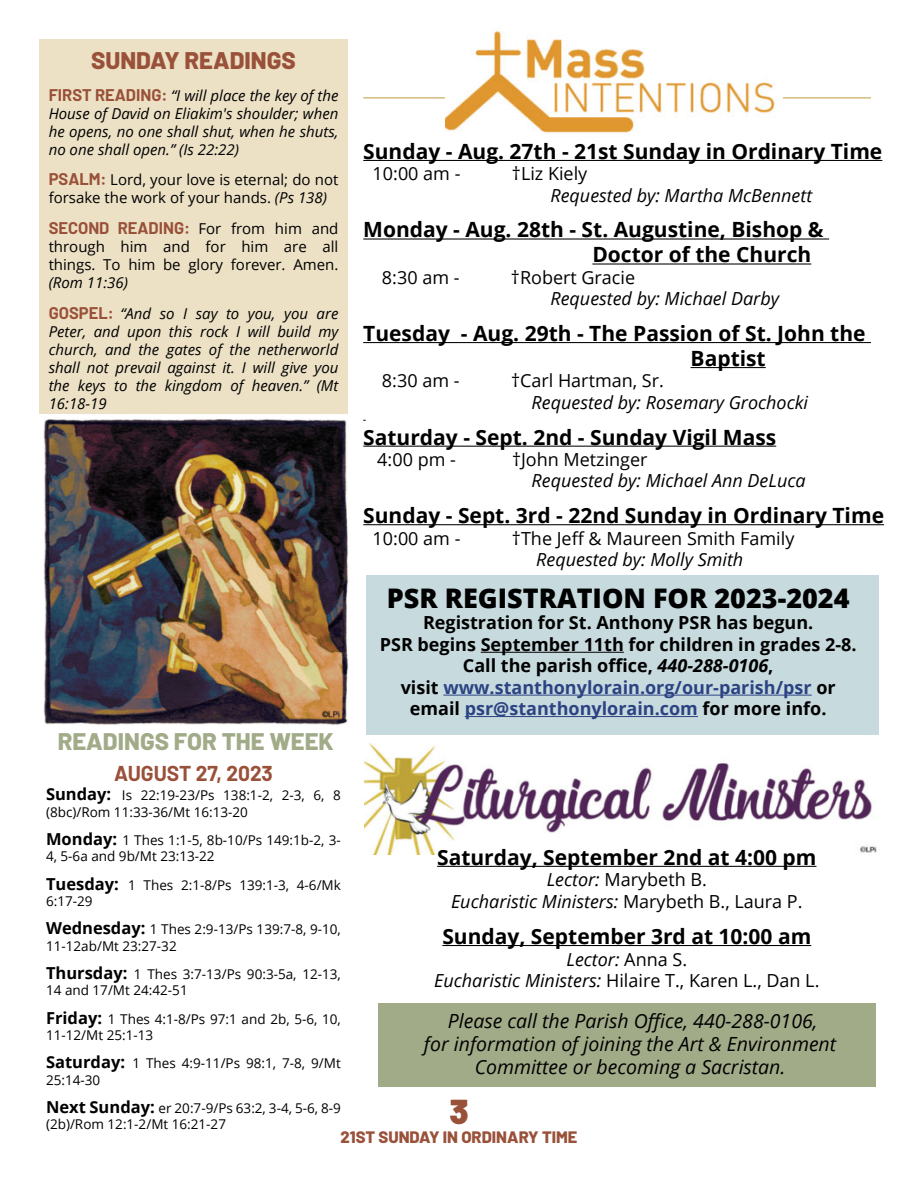
<style>
.page{position:relative;width:918px;height:1188px;background:#fff}
.page>*{position:absolute;margin:0;border:0;box-sizing:border-box;transform-origin:0 0}
.Page_Number_b99f8d7e{font:900 34.5px "Barlow";color:#995139}
.Body_Text_71a0c64b-7{font:800 27px "Open Sans";color:#000}
.Header_1_226b8279-a2{font:800 24px "Barlow";color:#a1ab88}
.Header_2_89fada6e-30{font:800 24px "Barlow";color:#995139}
.Body_Text_-_Bold_fd2{font:700 21px "Fkljcr Open Sans";color:#000}
.Body_Text_71a0c64b-7-2{font:700 21px "Fkljcr Open Sans";color:#000}
.Subheader_1_74b3513d{font:700 21px "Gtkvtl Barlow";color:#995139}
.Body_Text_71a0c64b-7-3{font:italic 19.5px/23.2px "Open Sans";color:#000;text-align:center}
.Body_Text_-_Bold_fd2-2{font:italic 18px "Open Sans";color:#000}
.Body_Text_-_Bold_fd2-3{font:18px "Open Sans";color:#000}
.Body_Text_71a0c64b-7-4{font:700 18px/21.5px "Fkljcr Open Sans";color:#000;text-align:center}
.Body_Text_71a0c64b-7-5{font:700 18px "Fkljcr Open Sans";color:#2c4383}
.Body_Text_71a0c64b-7-6{font:18px "Open Sans";color:#000}
.Body_Text_71a0c64b-7-7{font:italic 18px "Open Sans";color:#000}
.Subheader_1_74b3513d-2{font:700 16.5px "Dmhsxs Barlow";color:#995139}
.Page_Footer_1018239f{font:800 16.5px "Barlow";color:#995139}
.Subheader_1_74b3513d-3{font:italic 15px/18px "Open Sans";color:#000;text-align:justify}
.Subheader_1_74b3513d-4{font:15px/18px "Open Sans";color:#000}
.Body_Text_-_Bold_fd2-4{font:13.5px/16px "Open Sans";color:#000}
.s1{font-family:"Dmhsxs Barlow";font-weight:700;font-style:normal;font-size:16.5px;color:#995139}
.s2{font-family:"Dmhsxs Barlow";font-weight:700;font-size:16.5px;color:#995139}
.s3{font-style:italic}
.s4{font-family:"Open Sans";font-weight:400;font-size:15px;color:#000}
.s5{font-family:"Gtkvtl Barlow";font-weight:700;font-style:normal;font-size:16.5px;color:#995139}
.s6{font-family:"Lckbqx Open Sans"}
.s7{font-family:"Open Sans";font-style:italic}
.s8{color:#000}
.s9{font-family:"Fkljcr Open Sans";font-weight:700;font-size:16.5px}
.s10{font-style:normal}
</style>
<div class="page">
<div style="left:379px;top:1003px;width:497px;height:84px;background:#a1ab88"></div>
<div style="left:366px;top:576px;width:513px;height:159px;background:#c7dade"></div>
<img style="left:365px;top:744px;width:512px;height:111px">
<div style="left:39px;top:39px;width:309px;height:378px;background:#ece0c5"></div>
<img style="left:39px;top:415px;width:310px;height:310px">
<hr style="left:437px;top:866px;width:379px;height:1px;background:#000">
<hr style="left:442px;top:945px;width:369px;height:1px;background:#000">
<hr style="left:363px;top:160px;width:519px;height:1px;background:#000">
<hr style="left:363px;top:238px;width:466px;height:2px;background:#000">
<hr style="left:592px;top:263px;width:219px;height:2px;background:#000">
<hr style="left:363px;top:342px;width:508px;height:1px;background:#000">
<hr style="left:691px;top:367px;width:75px;height:1px;background:#000">
<hr style="left:363px;top:446px;width:413px;height:1px;background:#000">
<hr style="left:363px;top:524px;width:521px;height:1px;background:#000">
<hr style="left:363px;top:97px;width:508px;height:2px;background:#d4bb7d">
<img style="left:446px;top:31px;width:337px;height:103px">
<hr style="left:481px;top:652px;width:143px;height:1px;background:#000">
<hr style="left:443px;top:695px;width:369px;height:1px;background:#2c4383">
<hr style="left:465px;top:716px;width:233px;height:1px;background:#2c4383">
<p class="Header_2_89fada6e-30" style="left:91px;top:42px;width:206px">SUNDAY READINGS</p>
<p class="Subheader_1_74b3513d-3" style="left:49px;top:86px;width:291px"><span class="s1">FIRST READING:</span> “I will place the key of the House of David on Eliakim's shoulder; when he opens, no one shall shut, when he shuts, no one shall open.” (Is 22:22)</p>
<p class="Subheader_1_74b3513d-4" style="left:49px;top:170px;width:291px"><span class="s2">PSALM:</span> Lord, your love is eternal; do not forsake the work of your hands. <span class="s3">(Ps 138)</span></p>
<p class="Subheader_1_74b3513d-2" style="left:49px;top:216px;width:291px">SECOND READING: <span class="s4">For from him and</span></p>
<p class="Subheader_1_74b3513d-4" style="left:49px;top:237px;width:291px;text-align:justify">through him and for him are all things. To him be glory forever. Amen. <span class="s3">(Rom 11:36)</span></p>
<p class="Subheader_1_74b3513d-3" style="left:49px;top:304px;width:291px"><span class="s5">GOSPEL:</span> “And so I say to you, you are Peter, and upon this rock I will build my church, and the gates of the netherworld shall not prevail against it. I will give you the keys to the kingdom of heaven.” (Mt 16:18-19</p>
<p class="Header_1_226b8279-a2" style="left:58px;top:724px;width:278px">READINGS FOR THE WEEK</p>
<p class="Body_Text_71a0c64b-7-2" style="left:363px;top:136px;width:521px">Sunday - Aug. 27th - 21st Sunday in Ordinary Time</p>
<p class="Body_Text_-_Bold_fd2-3" style="left:373px;top:161px;width:89px">10:00 am -</p>
<p class="Body_Text_-_Bold_fd2-3" style="left:512px;top:161px;width:77px">†Liz Kiely</p>
<p class="Body_Text_-_Bold_fd2-2" style="left:550px;top:183px;width:263px">Requested by: Martha McBennett</p>
<p class="Body_Text_-_Bold_fd2" style="left:363px;top:215px;width:462px">Monday - Aug. 28th - St. Augustine, Bishop &amp;</p>
<p class="Body_Text_-_Bold_fd2" style="left:592px;top:240px;width:220px">Doctor of the Church</p>
<p class="Body_Text_-_Bold_fd2-3" style="left:382px;top:265px;width:79px">8:30 am -</p>
<p class="Body_Text_-_Bold_fd2-3" style="left:511px;top:265px;width:126px">†Robert Gracie</p>
<p class="Body_Text_-_Bold_fd2-2" style="left:550px;top:286px;width:230px">Requested by: Michael Darby</p>
<p class="Body_Text_-_Bold_fd2" style="left:363px;top:319px;width:504px">Tuesday - Aug. 29th - The Passion of St. John the</p>
<p class="Body_Text_-_Bold_fd2" style="left:691px;top:344px;width:77px">Baptist</p>
<p class="Body_Text_-_Bold_fd2-3" style="left:382px;top:369px;width:79px">8:30 am -</p>
<p class="Body_Text_-_Bold_fd2-3" style="left:511px;top:369px;width:154px">†Carl Hartman, Sr.</p>
<p class="Body_Text_-_Bold_fd2-2" style="left:532px;top:390px;width:278px">Requested by: Rosemary Grochocki</p>
<p class="Body_Text_-_Bold_fd2" style="left:363px;top:422px;width:415px">Saturday - Sept. 2nd - Sunday Vigil Mass</p>
<p class="Body_Text_-_Bold_fd2-3" style="left:377px;top:447px;width:80px">4:00 pm -</p>
<p class="Body_Text_-_Bold_fd2-3" style="left:512px;top:447px;width:137px">†John Metzinger</p>
<p class="Body_Text_-_Bold_fd2-2" style="left:532px;top:469px;width:276px">Requested by: Michael Ann DeLuca</p>
<p class="Body_Text_-_Bold_fd2" style="left:363px;top:501px;width:522px">Sunday - Sept. 3rd - 22nd Sunday in Ordinary Time</p>
<p class="Body_Text_-_Bold_fd2-3" style="left:373px;top:526px;width:89px">10:00 am -</p>
<p class="Body_Text_-_Bold_fd2-3" style="left:512px;top:526px;width:284px">†The Jeff &amp; Maureen Smith Family</p>
<p class="Body_Text_-_Bold_fd2-2" style="left:536px;top:547px;width:208px">Requested by: Molly Smith</p>
<p class="Body_Text_71a0c64b-7" style="left:387px;top:578px;width:464px">PSR REGISTRATION FOR 2023-2024</p>
<p class="Body_Text_71a0c64b-7-4" style="left:423px;top:612px;width:392px">Registration for St. Anthony PSR has begun.</p>
<p class="Body_Text_71a0c64b-7-4" style="left:380px;top:633px;width:478px">PSR begins September 11th for children in grades 2-8.<br><span class="s6">Call the parish office,</span> <span class="s7">440-288-0106</span>,</p>
<p class="Body_Text_71a0c64b-7-5" style="left:401px;top:675px;width:436px"><span class="s8">visit</span> www.stanthonylorain.org/our-parish/psr <span class="s8">or</span></p>
<p class="Body_Text_71a0c64b-7-5" style="left:410px;top:696px;width:418px"><span class="s8">email</span> psr@stanthonylorain.com <span class="s8">for more info.</span></p>
<p class="Subheader_1_74b3513d" style="left:114px;top:758px;width:160px">AUGUST 27, 2023</p>
<p class="Body_Text_-_Bold_fd2-4" style="left:46px;top:787px;width:296px"><span class="s9">Sunday:</span> Is 22:19-23/Ps 138:1-2, 2-3, 6, 8 (8bc)/Rom 11:33-36/Mt 16:13-20</p>
<p class="Body_Text_-_Bold_fd2-4" style="left:46px;top:832px;width:296px"><span class="s9">Monday:</span> 1 Thes 1:1-5, 8b-10/Ps 149:1b-2, 3-<br>4, 5-6a and 9b/Mt 23:13-22</p>
<p class="Body_Text_-_Bold_fd2-4" style="left:46px;top:877px;width:296px"><span class="s9">Tuesday:</span> 1 Thes 2:1-8/Ps 139:1-3, 4-6/Mk<br>6:17-29</p>
<p class="Body_Text_-_Bold_fd2-4" style="left:46px;top:921px;width:296px"><span class="s9">Wednesday:</span> 1 Thes 2:9-13/Ps 139:7-8, 9-10,<br>11-12ab/Mt 23:27-32</p>
<p class="Body_Text_-_Bold_fd2-4" style="left:46px;top:966px;width:296px"><span class="s9">Thursday:</span> 1 Thes 3:7-13/Ps 90:3-5a, 12-13,<br>14 and 17/Mt 24:42-51</p>
<p class="Body_Text_-_Bold_fd2-4" style="left:46px;top:1010px;width:296px"><span class="s9">Friday:</span> 1 Thes 4:1-8/Ps 97:1 and 2b, 5-6, 10,<br>11-12/Mt 25:1-13</p>
<p class="Body_Text_-_Bold_fd2-4" style="left:46px;top:1055px;width:296px"><span class="s9">Saturday:</span> 1 Thes 4:9-11/Ps 98:1, 7-8, 9/Mt<br>25:14-30</p>
<p class="Body_Text_-_Bold_fd2-4" style="left:46px;top:1100px;width:296px"><span class="s9">Next Sunday:</span> er 20:7-9/Ps 63:2, 3-4, 5-6, 8-9 (2b)/Rom 12:1-2/Mt 16:21-27</p>
<p class="Body_Text_71a0c64b-7-2" style="left:437px;top:842px;width:381px">Saturday, September 2nd at 4:00 pm</p>
<p class="Body_Text_71a0c64b-7-6" style="left:547px;top:867px;width:162px"><span class="s3">Lector:</span> Marybeth B.</p>
<p class="Body_Text_71a0c64b-7-7" style="left:451px;top:889px;width:353px">Eucharistic Ministers: <span class="s10">Marybeth B., Laura P.</span></p>
<p class="Body_Text_71a0c64b-7-2" style="left:442px;top:922px;width:371px">Sunday, September 3rd at 10:00 am</p>
<p class="Body_Text_71a0c64b-7-7" style="left:566px;top:947px;width:122px">Lector: <span class="s10">Anna S.</span></p>
<p class="Body_Text_71a0c64b-7-6" style="left:434px;top:968px;width:387px"><span class="s3">Eucharistic Ministers:</span> Hilaire T., Karen L., Dan L.</p>
<p class="Body_Text_71a0c64b-7-3" style="left:448px;top:1009px;width:371px">Please call the Parish Office, 440-288-0106,</p>
<p class="Body_Text_71a0c64b-7-3" style="left:424px;top:1032px;width:414px">for information of joining the Art &amp; Environment<br>Committee or becoming a Sacristan.</p>
<p class="Page_Number_b99f8d7e" style="left:449px;top:1085px;width:21px">3</p>
<p class="Page_Footer_1018239f" style="left:341px;top:1125px;width:238px">21ST SUNDAY IN ORDINARY TIME</p>
</div>
